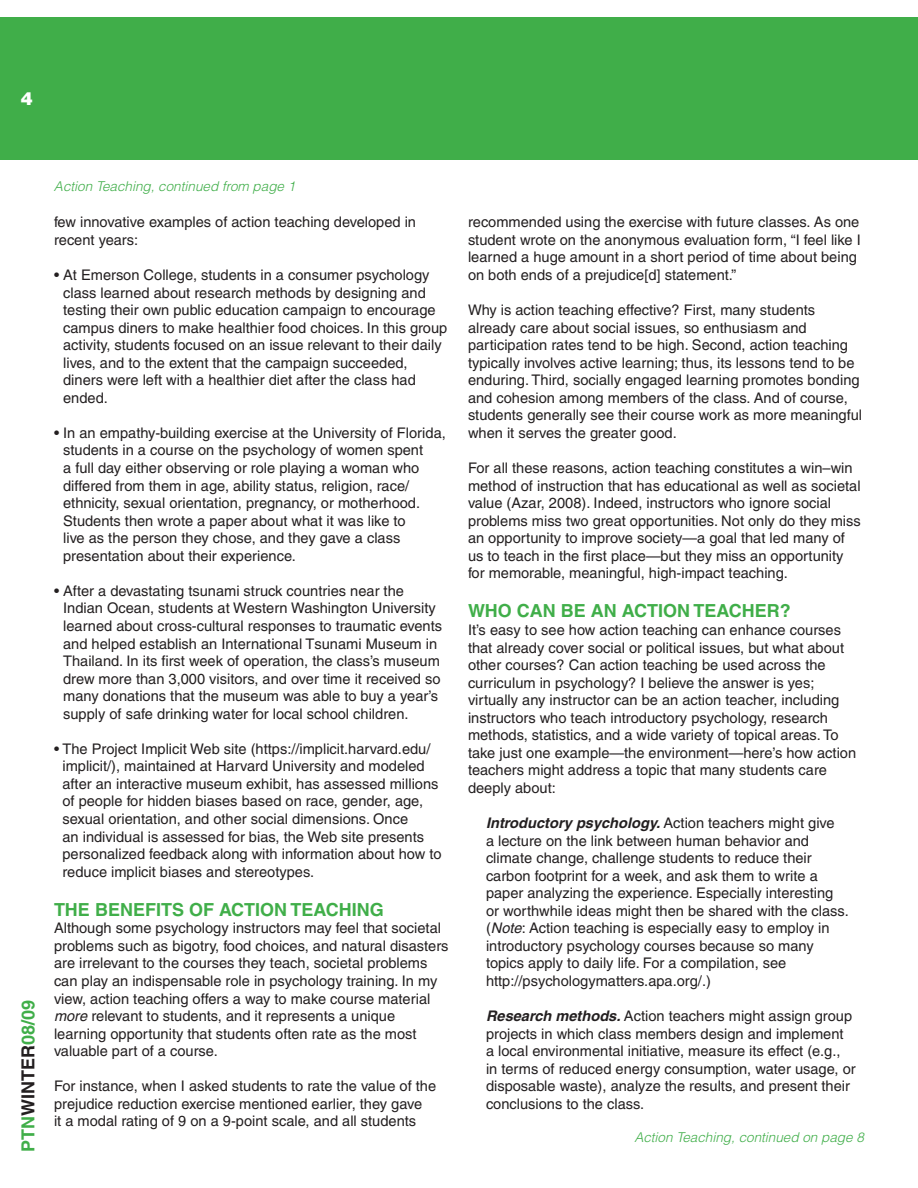
<style>
.page{position:relative;width:918px;height:1188px;background:#fff}
.page>*{position:absolute;margin:0;border:0;box-sizing:border-box;transform-origin:0 0}
.t1{font:700 18px "Helvetica";color:#40ae49}
.t2{font:900 18px "Helvetica";color:#fff}
.t3{font:14.7px/17.5px "Helvetica";color:#231f20}
.t4{font:italic 300 13.5px "Helvetica";color:#40ae49}
.s1{color:#231f20}
.s2{font-style:italic}
.s3{font-weight:700;font-style:italic}
</style>
<div class="page">
<div style="left:0;top:17px;width:918px;height:143px;background:#40ae49"></div>
<p class="t2" style="left:21px;top:86px;width:14px">4</p>
<p class="t1" style="left:17px;top:1152px;width:154px;rotate:-90deg">PTN<span class="s1">WINTER</span>08/09</p>
<p class="t4" style="left:54px;top:177px;width:243px">Action Teaching, continued from page 1</p>
<p class="t3" style="left:54px;top:213px;width:364px">few innovative examples of action teaching developed in recent years:</p>
<p class="t3" style="left:63px;top:266px;width:386px;text-indent:-9px">• At Emerson College, students in a consumer psychology class learned about research methods by designing and testing their own public education campaign to encourage campus diners to make healthier food choices. In this group activity, students focused on an issue relevant to their daily lives, and to the extent that the campaign succeeded, diners were left with a healthier diet after the class had ended.</p>
<p class="t3" style="left:63px;top:424px;width:384px;text-indent:-9px">• In an empathy-building exercise at the University of Florida, students in a course on the psychology of women spent<br>a full day either observing or role playing a woman who differed from them in age, ability status, religion, race/ ethnicity, sexual orientation, pregnancy, or motherhood.<br>Students then wrote a paper about what it was like to<br>live as the person they chose, and they gave a class presentation about their experience.</p>
<p class="t3" style="left:63px;top:582px;width:380px;text-indent:-9px">• After a devastating tsunami struck countries near the Indian Ocean, students at Western Washington University learned about cross-cultural responses to traumatic events and helped establish an International Tsunami Museum in Thailand. In its first week of operation, the class’s museum drew more than 3,000 visitors, and over time it received so many donations that the museum was able to buy a year’s supply of safe drinking water for local school children.</p>
<p class="t3" style="left:62px;top:740px;width:381px;text-indent:-8px">• The Project Implicit Web site (https://implicit.harvard.edu/ implicit/), maintained at Harvard University and modeled after an interactive museum exhibit, has assessed millions of people for hidden biases based on race, gender, age, sexual orientation, and other social dimensions. Once<br>an individual is assessed for bias, the Web site presents personalized feedback along with information about how to reduce implicit biases and stereotypes.</p>
<p class="t1" style="left:54px;top:899px;width:329px">THE BENEFITS OF ACTION TEACHING</p>
<p class="t3" style="left:54px;top:919px;width:396px">Although some psychology instructors may feel that societal problems such as bigotry, food choices, and natural disasters are irrelevant to the courses they teach, societal problems can play an indispensable role in psychology training. In my view, action teaching offers a way to make course material <span class="s2">more</span> relevant to students, and it represents a unique learning opportunity that students often rate as the most valuable part of a course.</p>
<p class="t3" style="left:54px;top:1077px;width:384px">For instance, when I asked students to rate the value of the prejudice reduction exercise mentioned earlier, they gave<br>it a modal rating of 9 on a 9-point scale, and all students</p>
<p class="t3" style="left:468px;top:213px;width:394px">recommended using the exercise with future classes. As one student wrote on the anonymous evaluation form, “I feel like I learned a huge amount in a short period of time about being on both ends of a prejudice[d] statement.”</p>
<p class="t3" style="left:468px;top:301px;width:396px">Why is action teaching effective? First, many students already care about social issues, so enthusiasm and participation rates tend to be high. Second, action teaching typically involves active learning; thus, its lessons tend to be enduring. Third, socially engaged learning promotes bonding and cohesion among members of the class. And of course, students generally see their course work as more meaningful when it serves the greater good.</p>
<p class="t3" style="left:468px;top:459px;width:394px">For all these reasons, action teaching constitutes a win–win method of instruction that has educational as well as societal value (Azar, 2008). Indeed, instructors who ignore social problems miss two great opportunities. Not only do they miss an opportunity to improve society—a goal that led many of us to teach in the first place—but they miss an opportunity for memorable, meaningful, high-impact teaching.</p>
<p class="t1" style="left:468px;top:600px;width:324px">WHO CAN BE AN ACTION TEACHER?</p>
<p class="t3" style="left:468px;top:621px;width:390px">It’s easy to see how action teaching can enhance courses that already cover social or political issues, but what about other courses? Can action teaching be used across the curriculum in psychology? I believe the answer is yes; virtually any instructor can be an action teacher, including instructors who teach introductory psychology, research methods, statistics, and a wide variety of topical areas. To take just one example—the environment—here’s how action teachers might address a topic that many students care deeply about:</p>
<p class="t3" style="left:486px;top:814px;width:364px"><span class="s3">Introductory psychology.</span> Action teachers might give<br>a lecture on the link between human behavior and climate change, challenge students to reduce their carbon footprint for a week, and ask them to write a paper analyzing the experience. Especially interesting or worthwhile ideas might then be shared with the class. (<span class="s2">Note</span>: Action teaching is especially easy to employ in introductory psychology courses because so many topics apply to daily life. For a compilation, see http://psychologymatters.apa.org/.)</p>
<p class="t3" style="left:486px;top:1007px;width:371px"><span class="s3">Research methods.</span> Action teachers might assign group projects in which class members design and implement<br>a local environmental initiative, measure its effect (e.g.,<br>in terms of reduced energy consumption, water usage, or disposable waste), analyze the results, and present their conclusions to the class.</p>
<p class="t4" style="left:634px;top:1128px;width:231px">Action Teaching, continued on page 8</p>
</div>
